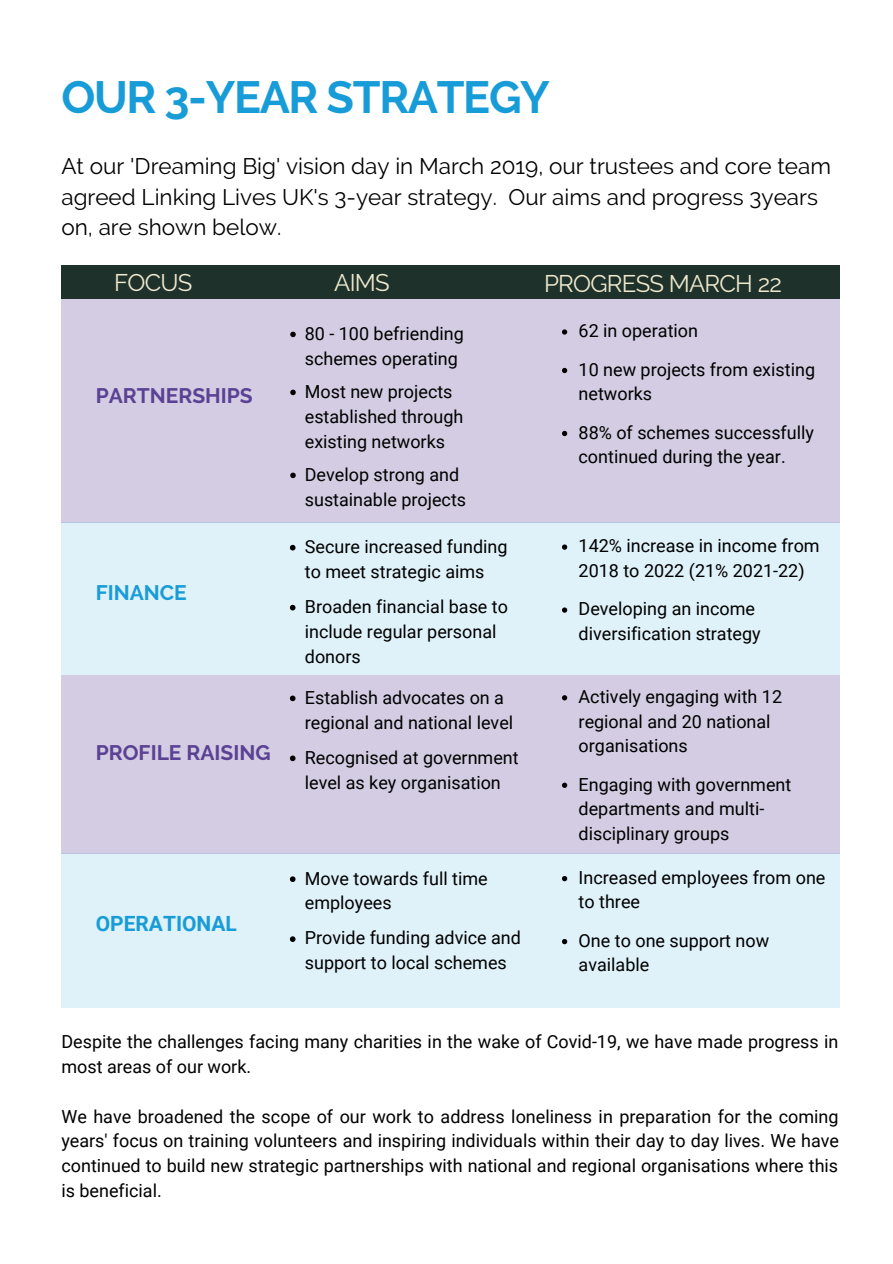
<style>
.page{position:relative;width:893px;height:1264px;background:#fff}
.page>*{position:absolute;margin:0;border:0;box-sizing:border-box;transform-origin:0 0}
.t1{font:700 45px "Raleway";letter-spacing:-.03em;color:#189cd8}
.t2{font:24px "Raleway";letter-spacing:-.03em;color:#efe9ce}
.t3{font:22.5px/30.3px "Raleway";color:#000}
.t4{font:700 21px "Raleway";color:#5b4193}
.t5{font:700 21px "Roboto";color:#189cd8}
.t6{font:700 21px "Raleway";color:#189cd8}
.t7{font:18px/25px "Roboto";color:#000}
</style>
<div class="page">
<div style="left:61px;top:265px;width:778px;height:34px;background:#1e322b"></div>
<div style="left:61px;top:299px;width:778px;height:223px;background:#d3cce2"></div>
<div style="left:61px;top:522px;width:778px;height:153px;background:#dff1f9"></div>
<div style="left:61px;top:674px;width:778px;height:179px;background:#d3cce2"></div>
<svg style="left:562px;top:329px;width:5px;height:5px"></svg>
<svg style="left:562px;top:368px;width:5px;height:5px"></svg>
<svg style="left:562px;top:431px;width:5px;height:5px"></svg>
<svg style="left:562px;top:544px;width:5px;height:5px"></svg>
<svg style="left:562px;top:607px;width:5px;height:5px"></svg>
<svg style="left:562px;top:695px;width:5px;height:5px"></svg>
<svg style="left:562px;top:782px;width:5px;height:6px"></svg>
<svg style="left:290px;top:332px;width:6px;height:5px"></svg>
<svg style="left:290px;top:389px;width:6px;height:6px"></svg>
<svg style="left:290px;top:472px;width:6px;height:6px"></svg>
<svg style="left:290px;top:545px;width:5px;height:5px"></svg>
<svg style="left:290px;top:605px;width:5px;height:5px"></svg>
<svg style="left:290px;top:695px;width:5px;height:6px"></svg>
<svg style="left:290px;top:755px;width:5px;height:6px"></svg>
<div style="left:61px;top:853px;width:778px;height:154px;background:#dff1f9"></div>
<svg style="left:290px;top:876px;width:5px;height:6px"></svg>
<svg style="left:290px;top:936px;width:5px;height:6px"></svg>
<svg style="left:562px;top:876px;width:5px;height:5px"></svg>
<svg style="left:562px;top:939px;width:5px;height:5px"></svg>
<h1 class="t1" style="left:61px;top:70px;width:490px">OUR 3-YEAR STRATEGY</h1>
<p class="t3" style="left:61px;top:151px;width:771px">At our 'Dreaming Big' vision day in March 2019, our trustees and core team agreed Linking Lives UK's 3-year strategy. Our aims and progress 3years on, are shown below.</p>
<h2 class="t2" style="left:114px;top:268px;width:80px">FOCUS</h2>
<h2 class="t2" style="left:334px;top:268px;width:57px">AIMS</h2>
<p class="t4" style="left:96px;top:383px;width:159px">PARTNERSHIPS</p>
<p class="t6" style="left:96px;top:580px;width:93px">FINANCE</p>
<p class="t4" style="left:96px;top:740px;width:176px">PROFILE RAISING</p>
<p class="t5" style="left:96px;top:911px;width:143px">OPERATIONAL</p>
<p class="t7" style="left:305px;top:321px;width:160px">80 - 100 befriending schemes operating</p>
<p class="t7" style="left:305px;top:379px;width:160px">Most new projects established through existing networks</p>
<p class="t7" style="left:305px;top:462px;width:163px">Develop strong and sustainable projects</p>
<p class="t7" style="left:305px;top:534px;width:204px">Secure increased funding to meet strategic aims</p>
<p class="t7" style="left:305px;top:594px;width:205px">Broaden financial base to include regular personal donors</p>
<p class="t7" style="left:305px;top:685px;width:210px">Establish advocates on a regional and national level</p>
<p class="t7" style="left:305px;top:745px;width:215px">Recognised at government level as key organisation</p>
<p class="t7" style="left:305px;top:865px;width:184px">Move towards full time employees</p>
<p class="t7" style="left:305px;top:925px;width:218px">Provide funding advice and support to local schemes</p>
<h2 class="t2" style="left:544px;top:270px;width:239px">PROGRESS MARCH 22</h2>
<p class="t7" style="left:578px;top:312px;width:238px;line-height:38.4px">62 in operation<br>10 new projects from existing</p>
<p class="t7" style="left:578px;top:375px;width:237px;line-height:38.4px">networks<br>88% of schemes successfully</p>
<p class="t7" style="left:578px;top:444px;width:209px">continued during the year.</p>
<p class="t7" style="left:578px;top:534px;width:242px;line-height:24.5px">142% increase in income from<br>2018 to 2022 (21% 2021-22)</p>
<p class="t7" style="left:578px;top:597px;width:184px;line-height:24.5px">Developing an income diversification strategy</p>
<p class="t7" style="left:578px;top:684px;width:205px;line-height:24.5px">Actively engaging with 12 regional and 20 national organisations</p>
<p class="t7" style="left:578px;top:772px;width:214px;line-height:24.5px">Engaging with government departments and multi&shy;disciplinary groups</p>
<p class="t7" style="left:578px;top:865px;width:248px;line-height:24.5px">Increased employees from one to three</p>
<p class="t7" style="left:578px;top:928px;width:192px;line-height:24.5px">One to one support now available</p>
<p class="t7" style="left:61px;top:1029px;width:778px">Despite the challenges facing many charities in the wake of Covid-19, we have made progress in most areas of our work.</p>
<p class="t7" style="left:61px;top:1104px;width:779px;text-align:justify">We have broadened the scope of our work to address loneliness in preparation for the coming years' focus on training volunteers and inspiring individuals within their day to day lives. We have continued to build new strategic partnerships with national and regional organisations where this is beneficial.</p>
</div>
